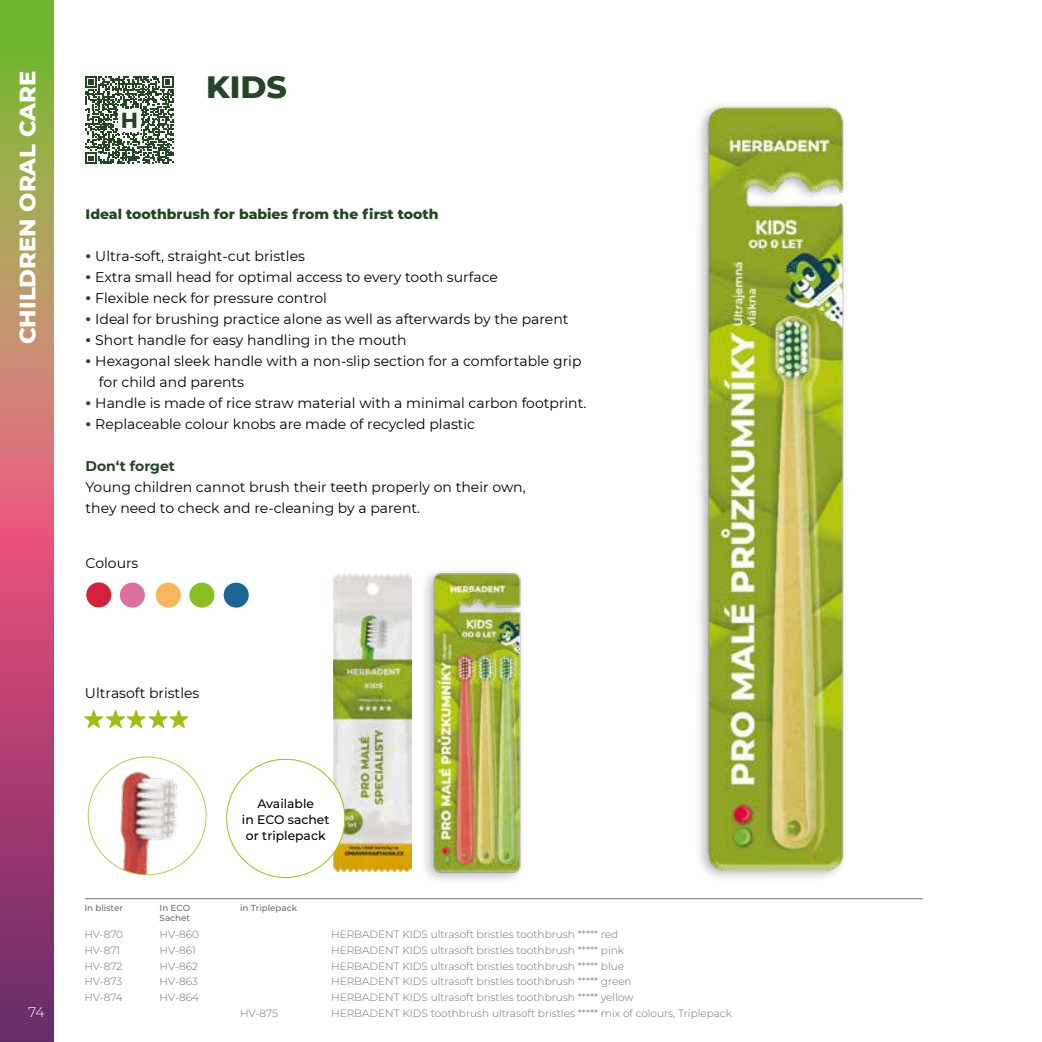
<style>
.page{position:relative;width:1042px;height:1042px;background:#fff}
.page>*{position:absolute;margin:0;border:0;box-sizing:border-box;transform-origin:0 0}
.t1{font:800 31.5px "Montserrat";color:#254524}
.t2{font:800 22.75px "Montserrat";color:#fff}
.t3{font:14px/21px "Montserrat";color:#000}
.t4{font:800 14px "Montserrat";color:#254524}
.t5{font:700 14px "Montserrat";color:#254524}
.t6{font:300 14px "Montserrat";color:#fff}
.t7{font:500 12.42px/15.9px "Montserrat";color:#000;text-align:center}
.t8{font:300 10.5px "Montserrat";color:#706f6f}
.t9{font:500 8.75px "Montserrat";color:#706f6f}
.s1{font-weight:800;color:#254524}
</style>
<div class="page">
<svg style="left:0;top:0;width:53px;height:1042px;background:#ac6a65"></svg>
<img style="left:334px;top:573px;width:77px;height:299px">
<img style="left:645px;top:106px;width:260px;height:794px">
<img style="left:415px;top:571px;width:127px;height:329px">
<svg style="left:84px;top:710px;width:104px;height:18px"></svg>
<div style="left:86px;top:582px;width:25px;height:25px;background:#d32137;border-radius:50%"></div>
<div style="left:156px;top:582px;width:25px;height:26px;background:#f6b65f;border-radius:50%"></div>
<div style="left:120px;top:582px;width:25px;height:26px;background:#dc719f;border-radius:50%"></div>
<div style="left:189px;top:582px;width:25px;height:26px;background:#89bd24;border-radius:50%"></div>
<div style="left:224px;top:582px;width:25px;height:26px;background:#1d6693;border-radius:50%"></div>
<hr style="left:85px;top:898px;width:838px;height:1px;background:#706f6f">
<div style="left:227px;top:759px;width:118px;height:118px;background:#fff;border-radius:50%"></div>
<svg style="left:85px;top:76px;width:88px;height:88px"></svg>
<img style="left:104px;top:764px;width:88px;height:111px">
<h2 class="t2" style="left:11px;top:344px;width:275px;rotate:-90deg">CHILDREN ORAL CARE</h2>
<h1 class="t1" style="left:206px;top:64px;width:82px">KIDS</h1>
<p class="t4" style="left:86px;top:203px;width:354px">Ideal toothbrush for babies from the first tooth</p>
<p class="t3" style="left:86px;top:245px;width:221px"><span class="s1">•</span> Ultra-soft, straight-cut bristles</p>
<p class="t3" style="left:86px;top:266px;width:414px"><span class="s1">•</span> Extra small head for optimal access to every tooth surface</p>
<p class="t3" style="left:86px;top:287px;width:243px"><span class="s1">•</span> Flexible neck for pressure control</p>
<p class="t3" style="left:86px;top:308px;width:484px"><span class="s1">•</span> Ideal for brushing practice alone as well as afterwards by the parent</p>
<p class="t3" style="left:86px;top:329px;width:323px"><span class="s1">•</span> Short handle for easy handling in the mouth</p>
<p class="t3" style="left:99px;top:350px;width:484px;text-indent:-13px"><span class="s1">•</span> Hexagonal sleek handle with a non-slip section for a comfortable grip for child and parents</p>
<p class="t3" style="left:86px;top:392px;width:502px"><span class="s1">•</span> Handle is made of rice straw material with a minimal carbon footprint.</p>
<p class="t3" style="left:86px;top:413px;width:391px"><span class="s1">•</span> Replaceable colour knobs are made of recycled plastic</p>
<p class="t5" style="left:86px;top:455px;width:91px">Don‘t forget</p>
<p class="t3" style="left:86px;top:476px;width:442px">Young children cannot brush their teeth properly on their own, they need to check and re-cleaning by a parent.</p>
<p class="t3" style="left:86px;top:552px;width:54px">Colours</p>
<p class="t6" style="left:28px;top:1002px;width:18px">74</p>
<p class="t3" style="left:85px;top:682px;width:116px">Ultrasoft bristles</p>
<p class="t7" style="left:242px;top:795px;width:89px">Available<br>in ECO sachet or triplepack</p>
<p class="t9" style="left:84px;top:901px;width:40px">In blister</p>
<p class="t9" style="left:160px;top:901px;width:32px">In ECO</p>
<p class="t9" style="left:240px;top:901px;width:59px">in Triplepack</p>
<p class="t9" style="left:160px;top:912px;width:32px">Sachet</p>
<p class="t8" style="left:84px;top:927px;width:40px">HV-870</p>
<p class="t8" style="left:160px;top:927px;width:41px">HV-860</p>
<p class="t8" style="left:331px;top:927px;width:289px">HERBADENT KIDS ultrasoft bristles toothbrush ***** red</p>
<p class="t8" style="left:84px;top:943px;width:37px">HV-871</p>
<p class="t8" style="left:160px;top:943px;width:38px">HV-861</p>
<p class="t8" style="left:331px;top:943px;width:294px">HERBADENT KIDS ultrasoft bristles toothbrush ***** pink</p>
<p class="t8" style="left:84px;top:958px;width:40px">HV-872</p>
<p class="t8" style="left:160px;top:958px;width:40px">HV-862</p>
<p class="t8" style="left:331px;top:958px;width:294px">HERBADENT KIDS ultrasoft bristles toothbrush ***** blue</p>
<p class="t8" style="left:84px;top:974px;width:39px">HV-873</p>
<p class="t8" style="left:160px;top:974px;width:40px">HV-863</p>
<p class="t8" style="left:331px;top:974px;width:302px">HERBADENT KIDS ultrasoft bristles toothbrush ***** green</p>
<p class="t8" style="left:84px;top:990px;width:40px">HV-874</p>
<p class="t8" style="left:160px;top:990px;width:41px">HV-864</p>
<p class="t8" style="left:331px;top:990px;width:304px">HERBADENT KIDS ultrasoft bristles toothbrush ***** yellow</p>
<p class="t8" style="left:240px;top:1006px;width:39px">HV-875</p>
<p class="t8" style="left:331px;top:1006px;width:402px">HERBADENT KIDS toothbrush ultrasoft bristles ***** mix of colours, Triplepack</p>
</div>
